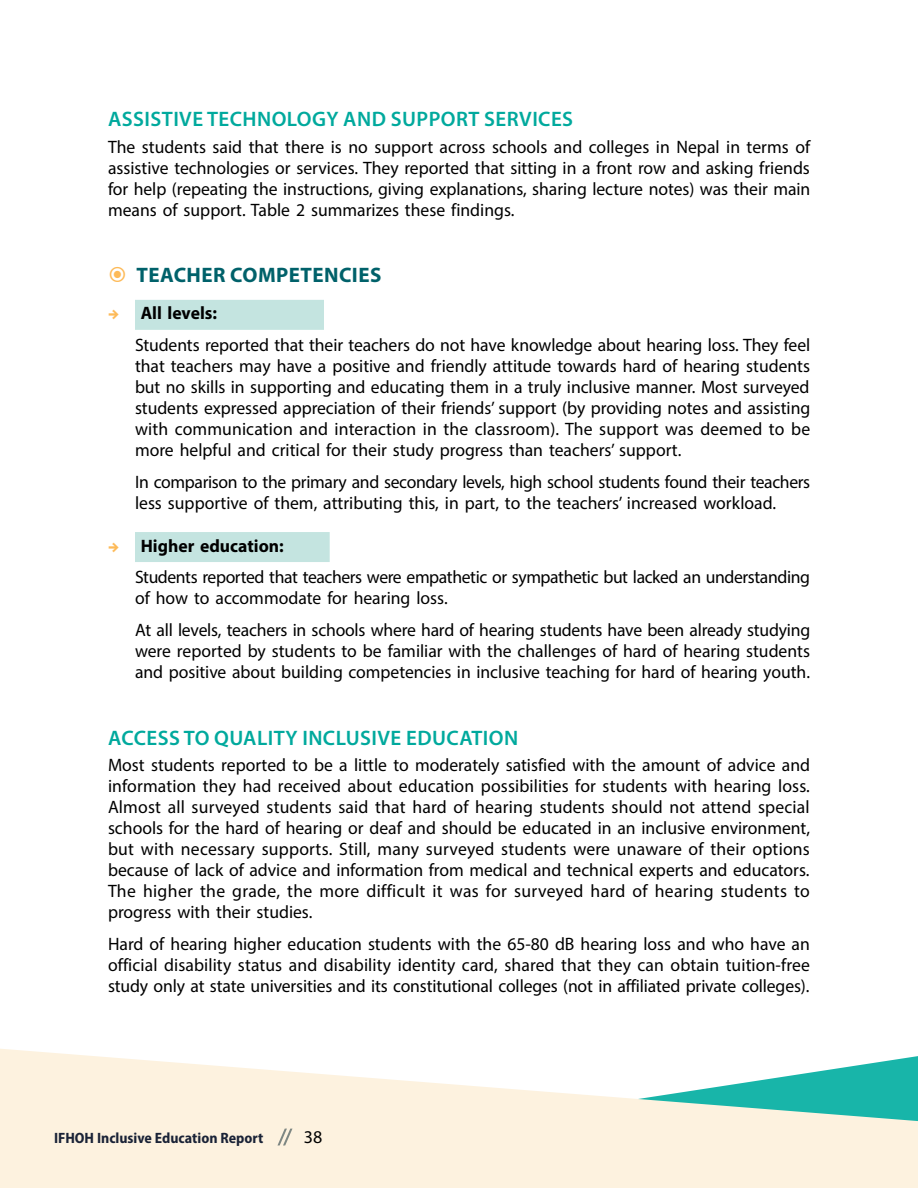
<style>
.page{position:relative;width:918px;height:1188px;background:#fff}
.page>*{position:absolute;margin:0;border:0;box-sizing:border-box;transform-origin:0 0}
.Heading_5__sub-sub_h{font:600 21px "Myriad Pro";letter-spacing:.02em;color:#00a99d}
.Heading_5__sub-sub_h-2{font:700 21px "Myriad Pro";letter-spacing:.02em;color:#00616a}
.Body_-_normal{font:18px/21px "Myriad Pro";color:#000;text-align:justify}
.Body_-_normal-2{font:18px/21px "Myriad Pro";letter-spacing:-.025em;color:#000}
.Body_-_normal-3{font:700 18px "Myriad Pro";color:#000}
.t1{font:700 semi-condensed 15px "Myriad Pro";color:#1a2337}
.s1{font-family:"Source Sans Pro";color:#fdba58}
</style>
<div class="page">
<svg style="left:0;top:1049px;width:918px;height:139px;fill:#fdf2df"></svg>
<svg style="left:277px;top:1129px;width:16px;height:16px"></svg>
<div style="left:135px;top:300px;width:189px;height:30px;background:#c4e4e0"></div>
<div style="left:135px;top:532px;width:195px;height:30px;background:#c4e4e0"></div>
<h5 class="Heading_5__sub-sub_h" style="left:108px;top:106px;width:467px">ASSISTIVE TECHNOLOGY AND SUPPORT SERVICES</h5>
<p class="Body_-_normal" style="left:108px;top:136px;width:704px">The students said that there is no support across schools and colleges in Nepal in terms of assistive technologies or services. They reported that sitting in a front row and asking friends for help (repeating the instructions, giving explanations, sharing lecture notes) was their main means of support. Table 2 summarizes these findings.</p>
<h5 class="Heading_5__sub-sub_h-2" style="left:136px;top:261px;width:246px">TEACHER COMPETENCIES</h5>
<p class="Body_-_normal-3" style="left:108px;top:302px;width:111px"><span class="s1">→</span> All levels:</p>
<p class="Body_-_normal" style="left:135px;top:334px;width:677px">Students reported that their teachers do not have knowledge about hearing loss. They feel that teachers may have a positive and friendly attitude towards hard of hearing students but no skills in supporting and educating them in a truly inclusive manner. Most surveyed students expressed appreciation of their friends’ support (by providing notes and assisting with communication and interaction in the classroom). The support was deemed to be more helpful and critical for their study progress than teachers’ support.</p>
<p class="Body_-_normal" style="left:135px;top:471px;width:677px">In comparison to the primary and secondary levels, high school students found their teachers less supportive of them, attributing this, in part, to the teachers’ increased workload.</p>
<p class="Body_-_normal-3" style="left:108px;top:534px;width:177px"><span class="s1">→</span> Higher education:</p>
<p class="Body_-_normal-2" style="left:135px;top:567px;width:676px">Students reported that teachers were empathetic or sympathetic but lacked an understanding of how to accommodate for hearing loss.</p>
<p class="Body_-_normal" style="left:135px;top:619px;width:677px">At all levels, teachers in schools where hard of hearing students have been already studying were reported by students to be familiar with the challenges of hard of hearing students and positive about building competencies in inclusive teaching for hard of hearing youth.</p>
<h5 class="Heading_5__sub-sub_h" style="left:108px;top:724px;width:412px">ACCESS TO QUALITY INCLUSIVE EDUCATION</h5>
<p class="Body_-_normal" style="left:108px;top:754px;width:704px">Most students reported to be a little to moderately satisfied with the amount of advice and information they had received about education possibilities for students with hearing loss.<br>Almost all surveyed students said that hard of hearing students should not attend special schools for the hard of hearing or deaf and should be educated in an inclusive environment, but with necessary supports. Still, many surveyed students were unaware of their options because of lack of advice and information from medical and technical experts and educators.<br>The higher the grade, the more difficult it was for surveyed hard of hearing students to progress with their studies.</p>
<p class="Body_-_normal" style="left:108px;top:933px;width:703px">Hard of hearing higher education students with the 65-80 dB hearing loss and who have an official disability status and disability identity card, shared that they can obtain tuition-free study only at state universities and its constitutional colleges (not in affiliated private colleges).</p>
<p class="t1" style="left:54px;top:1128px;width:211px">IFHOH Inclusive Education Report</p>
<p class="Body_-_normal" style="left:304px;top:1126px;width:20px">38</p>
</div>
